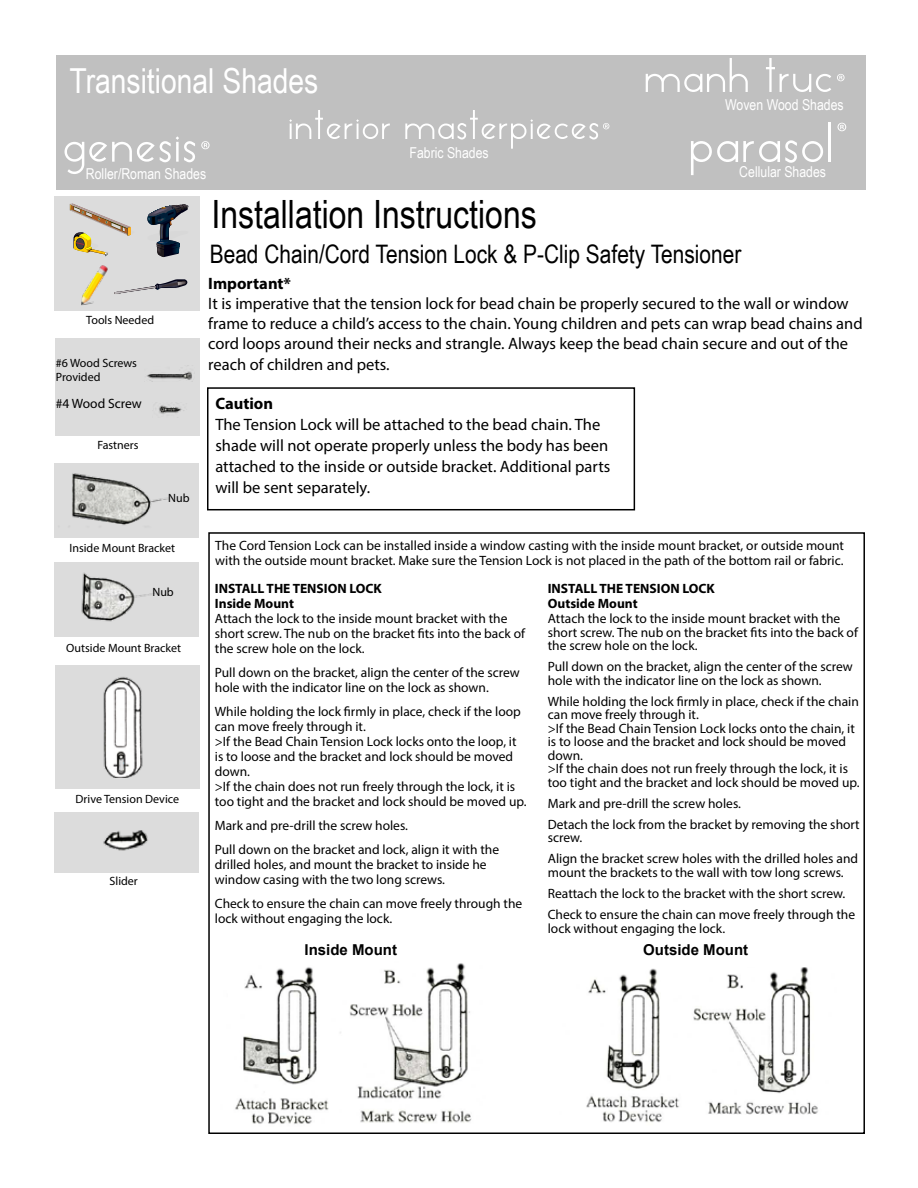
<style>
.page{position:relative;width:918px;height:1188px;background:#fff}
.page>*{position:absolute;margin:0;border:0;box-sizing:border-box;transform-origin:0 0}
.t1{font:39px "Arial Narrow";color:#000}
.t2{font:34.5px "Arial Narrow";color:#fff}
.t3{font:25.5px "Arial Narrow";color:#000}
.t4{font:16.5px/21px "Myriad Pro";color:#000}
.t5{font:700 16.5px "Myriad Pro";color:#000}
.t6{font:15px "Arial Narrow";color:#fff}
.t7{font:700 15px "Arial";color:#000}
.t8{font:13.5px/15px "Myriad Pro";color:#000}
.t9{font:700 13.5px/15px "Myriad Pro";color:#000}
.t10{font:12px/13.5px "Myriad Pro";color:#000}
</style>
<div class="page">
<img style="left:586px;top:967px;width:232px;height:155px">
<div style="left:56px;top:339px;width:144px;height:97px;background:#dcdcdc"></div>
<div style="left:55px;top:196px;width:145px;height:115px;background:#dcdcdc"></div>
<svg style="left:114px;top:279px;width:74px;height:15px"></svg>
<svg style="left:70px;top:203px;width:61px;height:53px"></svg>
<svg style="left:147px;top:204px;width:41px;height:53px"></svg>
<img style="left:81px;top:265px;width:27px;height:41px">
<div style="left:207px;top:387px;width:428px;height:123px;border:2px solid #000"></div>
<div style="left:54px;top:464px;width:144px;height:74px;background:#dcdcdc"></div>
<img style="left:72px;top:473px;width:97px;height:52px">
<img style="left:147px;top:365px;width:45px;height:16px">
<img style="left:159px;top:405px;width:25px;height:9px">
<div style="left:55px;top:666px;width:145px;height:123px;background:#dcdcdc"></div>
<img style="left:103px;top:677px;width:40px;height:101px">
<div style="left:55px;top:562px;width:144px;height:75px;background:#dcdcdc"></div>
<img style="left:81px;top:572px;width:75px;height:50px">
<div style="left:55px;top:812px;width:144px;height:61px;background:#dcdcdc"></div>
<img style="left:103px;top:830px;width:45px;height:21px">
<img style="left:235px;top:963px;width:237px;height:161px">
<div style="left:56px;top:56px;width:809px;height:134px;background:#c0c0c0"></div>
<svg style="left:65px;top:136px;width:130px;height:38px"></svg>
<svg style="left:201px;top:141px;width:9px;height:8px"></svg>
<svg style="left:289px;top:110px;width:101px;height:29px"></svg>
<svg style="left:405px;top:110px;width:204px;height:39px"></svg>
<svg style="left:646px;top:58px;width:102px;height:34px"></svg>
<svg style="left:766px;top:58px;width:65px;height:34px"></svg>
<svg style="left:837px;top:74px;width:8px;height:7px"></svg>
<svg style="left:691px;top:140px;width:132px;height:35px"></svg>
<hr style="left:828px;top:123px;width:3px;height:39px;background:#fff">
<svg style="left:837px;top:123px;width:9px;height:8px"></svg>
<h2 class="t2" style="left:69px;top:55px;width:250px">Transitional Shades</h2>
<p class="t6" style="left:86px;top:163px;width:122px">Roller/Roman Shades</p>
<p class="t6" style="left:409px;top:142px;width:81px">Fabric Shades</p>
<h1 class="t1" style="left:212px;top:185px;width:327px">Installation Instructions</h1>
<p class="t6" style="left:725px;top:93px;width:120px">Woven Wood Shades</p>
<p class="t6" style="left:739px;top:161px;width:88px">Cellular Shades</p>
<p class="t10" style="left:86px;top:313px;width:69px">Tools Needed</p>
<p class="t10" style="left:56px;top:356px;width:83px">#6 Wood Screws<br>Provided</p>
<p class="t8" style="left:56px;top:395px;width:88px">#4 Wood Screw</p>
<p class="t10" style="left:97px;top:438px;width:43px">Fastners</p>
<p class="t10" style="left:168px;top:491px;width:23px">Nub</p>
<p class="t10" style="left:69px;top:541px;width:107px">Inside Mount Bracket</p>
<p class="t10" style="left:152px;top:585px;width:23px">Nub</p>
<p class="t10" style="left:66px;top:641px;width:116px">Outside Mount Bracket</p>
<p class="t10" style="left:76px;top:792px;width:105px">Drive Tension Device</p>
<p class="t10" style="left:110px;top:875px;width:30px">Slider</p>
<h3 class="t3" style="left:210px;top:235px;width:533px">Bead Chain/Cord Tension Lock &amp; P-Clip Safety Tensioner</h3>
<p class="t5" style="left:208px;top:273px;width:84px">Important*</p>
<p class="t4" style="left:208px;top:294px;width:656px;line-height:19.8px">It is imperative that the tension lock for bead chain be properly secured to the wall or window frame to reduce a child’s access to the chain. Young children and pets can wrap bead chains and cord loops around their necks and strangle. Always keep the bead chain secure and out of the</p>
<p class="t4" style="left:208px;top:354px;width:183px">reach of children and pets.</p>
<p class="t5" style="left:215px;top:392px;width:59px">Caution</p>
<p class="t4" style="left:215px;top:413px;width:396px">The Tension Lock will be attached to the bead chain. The shade will not operate properly unless the body has been attached to the inside or outside bracket. Additional parts will be sent separately.</p>
<p class="t8" style="left:215px;top:538px;width:630px">The Cord Tension Lock can be installed inside a window casting with the inside mount bracket, or outside mount with the outside mount bracket. Make sure the Tension Lock is not placed in the path of the bottom rail or fabric.</p>
<p class="t9" style="left:215px;top:581px;width:169px">INSTALL THE TENSION LOCK<br>Inside Mount</p>
<p class="t8" style="left:215px;top:611px;width:312px">Attach the lock to the inside mount bracket with the short screw. The nub on the bracket fits into the back of the screw hole on the lock.</p>
<p class="t8" style="left:215px;top:665px;width:307px">Pull down on the bracket, align the center of the screw hole with the indicator line on the lock as shown.</p>
<p class="t8" style="left:215px;top:704px;width:313px">While holding the lock firmly in place, check if the loop can move freely through it.<br>&gt;If the Bead Chain Tension Lock locks onto the loop, it is to loose and the bracket and lock should be moved down.<br>&gt;If the chain does not run freely through the lock, it is too tight and the bracket and lock should be moved up.</p>
<p class="t8" style="left:215px;top:814px;width:286px;line-height:24px">Mark and pre-drill the screw holes.<br>Pull down on the bracket and lock, align it with the</p>
<p class="t8" style="left:215px;top:857px;width:273px">drilled holes, and mount the bracket to inside he window casing with the two long screws.</p>
<p class="t8" style="left:215px;top:896px;width:309px">Check to ensure the chain can move freely through the lock without engaging the lock.</p>
<p class="t7" style="left:305px;top:939px;width:94px">Inside Mount</p>
<p class="t9" style="left:548px;top:581px;width:169px">INSTALL THE TENSION LOCK<br>Outside Mount</p>
<p class="t8" style="left:548px;top:612px;width:312px;line-height:13.5px">Attach the lock to the inside mount bracket with the short screw. The nub on the bracket fits into the back of the screw hole on the lock.</p>
<p class="t8" style="left:548px;top:660px;width:307px;line-height:13.5px">Pull down on the bracket, align the center of the screw hole with the indicator line on the lock as shown.</p>
<p class="t8" style="left:548px;top:694px;width:313px;line-height:13.5px">While holding the lock firmly in place, check if the chain can move freely through it.<br>&gt;If the Bead Chain Tension Lock locks onto the chain, it is to loose and the bracket and lock should be moved down.<br>&gt;If the chain does not run freely through the lock, it is too tight and the bracket and lock should be moved up.</p>
<p class="t8" style="left:548px;top:793px;width:313px;line-height:21px">Mark and pre-drill the screw holes.<br>Detach the lock from the bracket by removing the short</p>
<p class="t8" style="left:548px;top:827px;width:312px;line-height:21px">screw.<br>Align the bracket screw holes with the drilled holes and</p>
<p class="t8" style="left:548px;top:862px;width:309px;line-height:21px">mount the brackets to the wall with tow long screws.<br>Reattach the lock to the bracket with the short screw.<br>Check to ensure the chain can move freely through the</p>
<p class="t8" style="left:548px;top:920px;width:179px">lock without engaging the lock.</p>
<p class="t7" style="left:643px;top:939px;width:107px">Outside Mount</p>
</div>
